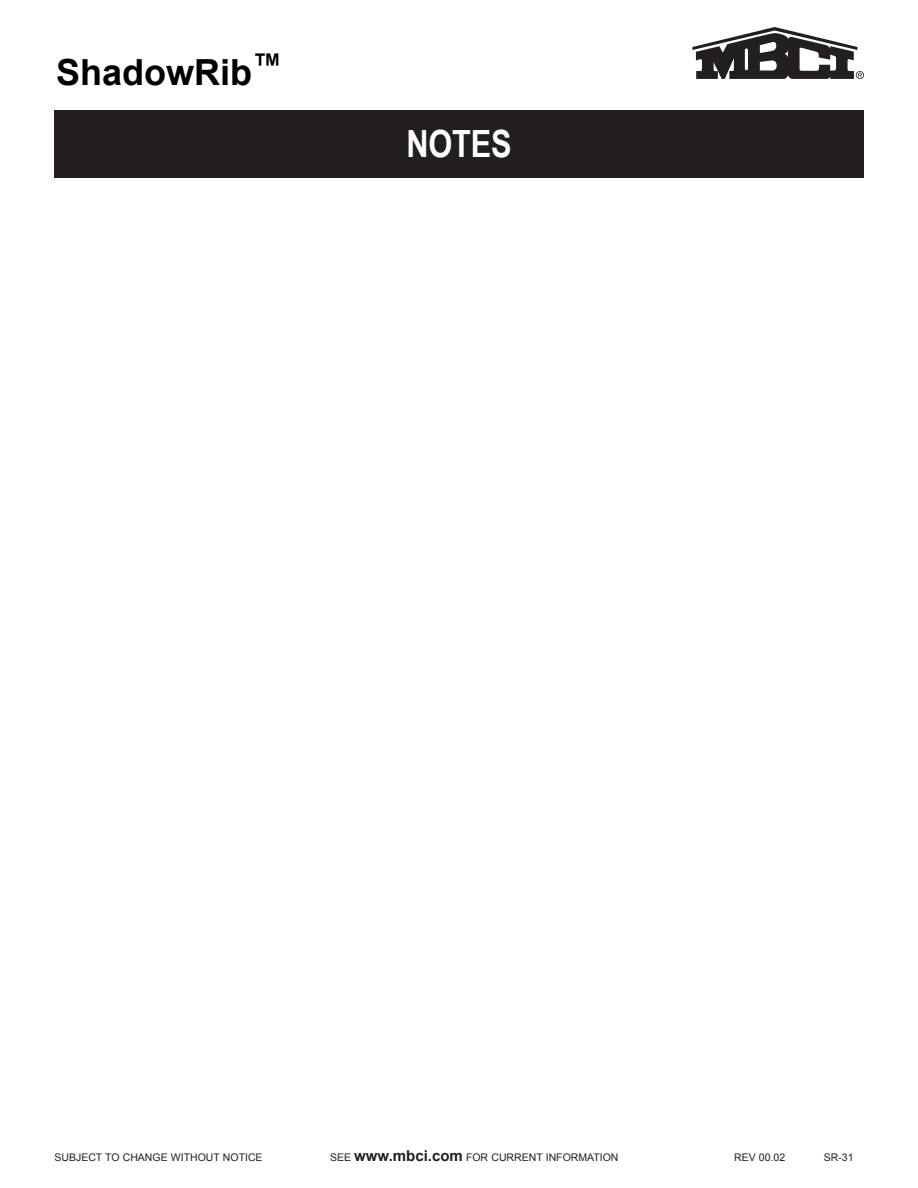
<style>
.page{position:relative;width:918px;height:1188px;background:#fff}
.page>*{position:absolute;margin:0;border:0;box-sizing:border-box;transform-origin:0 0}
.t1{font:700 37.5px "Arial Narrow";letter-spacing:-.005em;color:#fff}
.t2{font:700 36px "Arial";color:#000}
.t3{font:10.5px "Arial";color:#231f20}
.s1{font-weight:700;font-size:15px}
</style>
<div class="page">
<div style="left:54px;top:110px;width:810px;height:67px;background:#231f20"></div>
<svg style="left:692px;top:27px;width:172px;height:52px"></svg>
<h2 class="t2" style="left:56px;top:48px;width:227px">ShadowRib<sup>™</sup></h2>
<h1 class="t1" style="left:406px;top:116px;width:107px">NOTES</h1>
<p class="t3" style="left:55px;top:1150px;width:210px">SUBJECT TO CHANGE WITHOUT NOTICE</p>
<p class="t3" style="left:330px;top:1150px;width:290px">SEE <span class="s1">www.mbci.com</span> FOR CURRENT INFORMATION</p>
<p class="t3" style="left:734px;top:1150px;width:53px">REV 00.02</p>
<p class="t3" style="left:824px;top:1150px;width:31px">SR-31</p>
</div>
